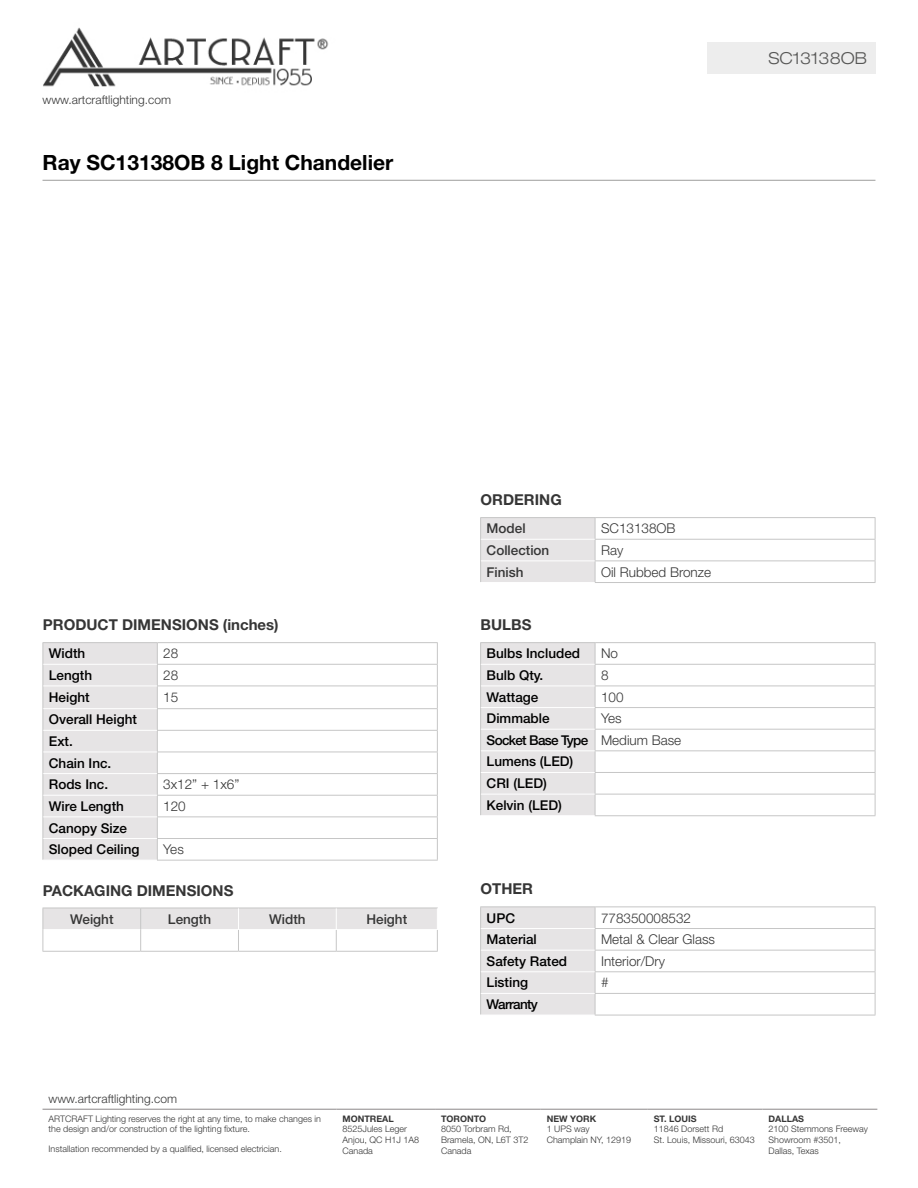
<style>
.page{position:relative;width:918px;height:1188px;background:#fff}
.page>*{position:absolute;margin:0;border:0;box-sizing:border-box;transform-origin:0 0}
.t1{font:700 21px "Helvetica Neue LT Std";color:#000}
.t2{font:300 expanded 16.5px "Helvetica Neue LT Std";color:#575756}
.t3{font:700 15px "Helvetica Neue LT Std";color:#363636}
.t4{font:500 13.5px/21.6px "Helvetica Neue LT Std";color:#000}
.t5{font:300 13.5px "Helvetica Neue LT Std";color:#363636}
.t6{font:500 13.5px "Helvetica Neue LT Std";color:#363636}
.t7{font:500 13.5px "Helvetica Neue LT Std";letter-spacing:-.05em;color:#000}
.t8{font:300 12px "Helvetica Neue LT Std";color:#363636}
.t9{font:300 9px/10.8px "Helvetica Neue LT Std";color:#363636}
.t10{font:700 9px "Helvetica Neue LT Std";color:#363636}
.s1{font-weight:300;color:#363636}
</style>
<div class="page">
<img style="left:43px;top:27px;width:286px;height:60px">
<hr style="left:43px;top:1109px;width:294px;height:1px;background:#8b8788">
<hr style="left:337px;top:1109px;width:98px;height:1px;background:#8b8788">
<hr style="left:435px;top:1109px;width:106px;height:1px;background:#8b8788">
<hr style="left:541px;top:1109px;width:107px;height:1px;background:#8b8788">
<hr style="left:648px;top:1109px;width:115px;height:1px;background:#8b8788">
<hr style="left:763px;top:1109px;width:114px;height:1px;background:#8b8788">
<hr style="left:43px;top:180px;width:832px;height:1px;background:#9d9d9c">
<div style="left:707px;top:43px;width:168px;height:31px;background:#ededed"></div>
<hr style="left:43px;top:642px;width:114px;height:1px;background:#c6c6c6">
<hr style="left:157px;top:642px;width:281px;height:1px;background:#c6c6c6">
<hr style="left:157px;top:664px;width:281px;height:1px;background:#c6c6c6">
<hr style="left:157px;top:686px;width:281px;height:1px;background:#c6c6c6">
<hr style="left:157px;top:708px;width:281px;height:1px;background:#c6c6c6">
<hr style="left:157px;top:730px;width:281px;height:1px;background:#c6c6c6">
<hr style="left:157px;top:752px;width:281px;height:1px;background:#c6c6c6">
<hr style="left:157px;top:773px;width:281px;height:1px;background:#c6c6c6">
<hr style="left:157px;top:795px;width:281px;height:1px;background:#c6c6c6">
<hr style="left:157px;top:816px;width:281px;height:1px;background:#c6c6c6">
<hr style="left:157px;top:838px;width:281px;height:1px;background:#c6c6c6">
<div style="left:43px;top:643px;width:115px;height:217px;background:#e6e4e5"></div>
<svg style="left:437px;top:643px;width:1px;height:217px"></svg>
<hr style="left:157px;top:860px;width:281px;height:1px;background:#c6c6c6">
<hr style="left:43px;top:664px;width:114px;height:1px;background:#fff">
<hr style="left:43px;top:686px;width:114px;height:1px;background:#fff">
<hr style="left:43px;top:708px;width:114px;height:1px;background:#fff">
<hr style="left:43px;top:730px;width:114px;height:1px;background:#fff">
<hr style="left:43px;top:752px;width:114px;height:1px;background:#fff">
<hr style="left:43px;top:773px;width:114px;height:1px;background:#fff">
<hr style="left:43px;top:795px;width:114px;height:1px;background:#fff">
<hr style="left:43px;top:816px;width:114px;height:1px;background:#fff">
<hr style="left:43px;top:838px;width:114px;height:1px;background:#fff">
<hr style="left:43px;top:951px;width:98px;height:1px;background:#c6c6c6">
<hr style="left:141px;top:951px;width:97px;height:1px;background:#c6c6c6">
<hr style="left:238px;top:951px;width:98px;height:1px;background:#c6c6c6">
<hr style="left:336px;top:951px;width:102px;height:1px;background:#c6c6c6">
<svg style="left:43px;top:908px;width:395px;height:43px"></svg>
<hr style="left:480px;top:642px;width:115px;height:1px;background:#c6c6c6">
<hr style="left:595px;top:642px;width:280px;height:1px;background:#c6c6c6">
<hr style="left:595px;top:664px;width:280px;height:1px;background:#c6c6c6">
<hr style="left:595px;top:686px;width:280px;height:1px;background:#c6c6c6">
<hr style="left:595px;top:707px;width:280px;height:1px;background:#c6c6c6">
<hr style="left:595px;top:729px;width:280px;height:1px;background:#c6c6c6">
<hr style="left:595px;top:750px;width:280px;height:1px;background:#c6c6c6">
<hr style="left:595px;top:772px;width:280px;height:1px;background:#c6c6c6">
<hr style="left:595px;top:794px;width:280px;height:1px;background:#c6c6c6">
<div style="left:480px;top:643px;width:116px;height:172px;background:#e6e4e5"></div>
<svg style="left:875px;top:643px;width:1px;height:172px"></svg>
<hr style="left:595px;top:815px;width:280px;height:1px;background:#c6c6c6">
<hr style="left:481px;top:664px;width:114px;height:1px;background:#fff">
<hr style="left:481px;top:686px;width:114px;height:1px;background:#fff">
<hr style="left:481px;top:707px;width:114px;height:1px;background:#fff">
<hr style="left:481px;top:729px;width:114px;height:1px;background:#fff">
<hr style="left:481px;top:750px;width:114px;height:1px;background:#fff">
<hr style="left:481px;top:772px;width:114px;height:1px;background:#fff">
<hr style="left:481px;top:794px;width:114px;height:1px;background:#fff">
<hr style="left:480px;top:906px;width:115px;height:1px;background:#c6c6c6">
<hr style="left:595px;top:906px;width:280px;height:1px;background:#c6c6c6">
<hr style="left:595px;top:928px;width:280px;height:1px;background:#c6c6c6">
<hr style="left:595px;top:950px;width:280px;height:1px;background:#c6c6c6">
<hr style="left:595px;top:971px;width:280px;height:1px;background:#c6c6c6">
<hr style="left:595px;top:993px;width:280px;height:1px;background:#c6c6c6">
<div style="left:480px;top:907px;width:116px;height:108px;background:#e6e4e5"></div>
<svg style="left:875px;top:907px;width:1px;height:108px"></svg>
<hr style="left:595px;top:1015px;width:280px;height:1px;background:#c6c6c6">
<hr style="left:481px;top:928px;width:114px;height:1px;background:#fff">
<hr style="left:481px;top:950px;width:114px;height:1px;background:#fff">
<hr style="left:481px;top:971px;width:114px;height:1px;background:#fff">
<hr style="left:481px;top:993px;width:114px;height:1px;background:#fff">
<hr style="left:480px;top:517px;width:115px;height:1px;background:#c6c6c6">
<hr style="left:595px;top:517px;width:280px;height:1px;background:#c6c6c6">
<hr style="left:595px;top:539px;width:280px;height:1px;background:#c6c6c6">
<hr style="left:595px;top:561px;width:280px;height:1px;background:#c6c6c6">
<div style="left:480px;top:518px;width:116px;height:64px;background:#e6e4e5"></div>
<svg style="left:875px;top:518px;width:1px;height:64px"></svg>
<hr style="left:595px;top:582px;width:280px;height:1px;background:#c6c6c6">
<hr style="left:481px;top:539px;width:114px;height:1px;background:#fff">
<hr style="left:481px;top:561px;width:114px;height:1px;background:#fff">
<h3 class="t8" style="left:43px;top:93px;width:130px">www.artcraftlighting.com</h3>
<h1 class="t1" style="left:43px;top:150px;width:352px">Ray SC13138OB 8 Light Chandelier</h1>
<h2 class="t2" style="left:769px;top:48px;width:100px">SC13138OB</h2>
<h3 class="t3" style="left:43px;top:615px;width:237px">PRODUCT DIMENSIONS (inches)</h3>
<h3 class="t4" style="left:49px;top:643px;width:38px">Width</h3>
<h3 class="t5" style="left:163px;top:645px;width:17px">28</h3>
<h3 class="t4" style="left:49px;top:664px;width:45px">Length</h3>
<h3 class="t5" style="left:163px;top:667px;width:17px">28</h3>
<h3 class="t4" style="left:49px;top:686px;width:42px">Height</h3>
<h3 class="t5" style="left:163px;top:689px;width:17px">15</h3>
<h3 class="t4" style="left:49px;top:709px;width:90px">Overall Height<br>Ext.<br>Chain Inc.<br>Rods Inc.</h3>
<h3 class="t5" style="left:163px;top:776px;width:78px">3x12” + 1x6”</h3>
<h3 class="t4" style="left:49px;top:795px;width:77px">Wire Length</h3>
<h3 class="t5" style="left:163px;top:798px;width:24px">120</h3>
<h3 class="t4" style="left:49px;top:817px;width:92px">Canopy Size<br>Sloped Ceiling</h3>
<h3 class="t5" style="left:163px;top:841px;width:22px">Yes</h3>
<h3 class="t3" style="left:43px;top:881px;width:192px">PACKAGING DIMENSIONS</h3>
<h3 class="t6" style="left:70px;top:911px;width:45px">Weight</h3>
<h3 class="t6" style="left:168px;top:911px;width:45px">Length</h3>
<h3 class="t6" style="left:269px;top:911px;width:38px">Width</h3>
<h3 class="t6" style="left:366px;top:911px;width:42px">Height</h3>
<h3 class="t3" style="left:481px;top:490px;width:83px">ORDERING</h3>
<h3 class="t6" style="left:487px;top:520px;width:41px">Model</h3>
<h3 class="t5" style="left:601px;top:520px;width:76px">SC13138OB</h3>
<h3 class="t6" style="left:487px;top:542px;width:64px">Collection</h3>
<h3 class="t5" style="left:601px;top:542px;width:24px">Ray</h3>
<h3 class="t6" style="left:487px;top:564px;width:39px">Finish</h3>
<h3 class="t5" style="left:601px;top:563px;width:112px">Oil Rubbed Bronze</h3>
<h3 class="t3" style="left:481px;top:615px;width:52px">BULBS</h3>
<h3 class="t4" style="left:487px;top:643px;width:95px">Bulbs Included</h3>
<h3 class="t5" style="left:601px;top:645px;width:19px">No</h3>
<h3 class="t4" style="left:487px;top:664px;width:58px">Bulb Qty.</h3>
<h3 class="t5" style="left:601px;top:667px;width:9px">8</h3>
<h3 class="t4" style="left:487px;top:686px;width:53px">Wattage</h3>
<h3 class="t5" style="left:601px;top:689px;width:24px">100</h3>
<h3 class="t4" style="left:487px;top:707px;width:65px">Dimmable</h3>
<h3 class="t4" style="left:487px;top:707px;width:196px;text-indent:114px"><span class="s1">Yes<br></span>Socket Base Type <span class="s1">Medium Base<br></span>Lumens (LED)<br>CRI (LED)<br>Kelvin (LED)</h3>
<h3 class="t3" style="left:481px;top:879px;width:54px">OTHER</h3>
<h3 class="t4" style="left:487px;top:907px;width:30px">UPC</h3>
<h3 class="t5" style="left:601px;top:909px;width:92px">778350008532</h3>
<h3 class="t4" style="left:487px;top:928px;width:52px">Material</h3>
<h3 class="t5" style="left:601px;top:931px;width:116px">Metal &amp; Clear Glass</h3>
<h3 class="t4" style="left:487px;top:950px;width:82px">Safety Rated</h3>
<h3 class="t5" style="left:601px;top:953px;width:66px">Interior/Dry</h3>
<h3 class="t4" style="left:487px;top:972px;width:43px">Listing</h3>
<h3 class="t5" style="left:601px;top:974px;width:9px">#</h3>
<h3 class="t7" style="left:487px;top:996px;width:53px">Warranty</h3>
<h3 class="t8" style="left:49px;top:1092px;width:130px">www.artcraftlighting.com</h3>
<p class="t9" style="left:49px;top:1113px;width:274px">ARTCRAFT Lighting reserves the right at any time, to make changes in the design and/or construction of the lighting fixture.</p>
<p class="t9" style="left:49px;top:1143px;width:235px">Installation recommended by a qualified, licensed electrician.</p>
<p class="t10" style="left:343px;top:1113px;width:53px">MONTREAL</p>
<p class="t9" style="left:343px;top:1124px;width:78px">8525Jules Leger<br>Anjou, QC H1J 1A8<br>Canada</p>
<p class="t10" style="left:441px;top:1113px;width:47px">TORONTO</p>
<p class="t9" style="left:441px;top:1124px;width:89px">8050 Torbram Rd,<br>Bramela, ON, L6T 3T2<br>Canada</p>
<p class="t10" style="left:547px;top:1113px;width:51px">NEW YORK</p>
<p class="t9" style="left:547px;top:1124px;width:86px">1 UPS way<br>Champlain NY, 12919</p>
<p class="t10" style="left:654px;top:1113px;width:44px">ST. LOUIS</p>
<p class="t9" style="left:654px;top:1124px;width:103px">11846 Dorsett Rd<br>St. Louis, Missouri, 63043</p>
<p class="t10" style="left:769px;top:1113px;width:37px">DALLAS</p>
<p class="t9" style="left:769px;top:1124px;width:101px">2100 Stemmons Freeway<br>Showroom #3501,<br>Dallas, Texas</p>
</div>
